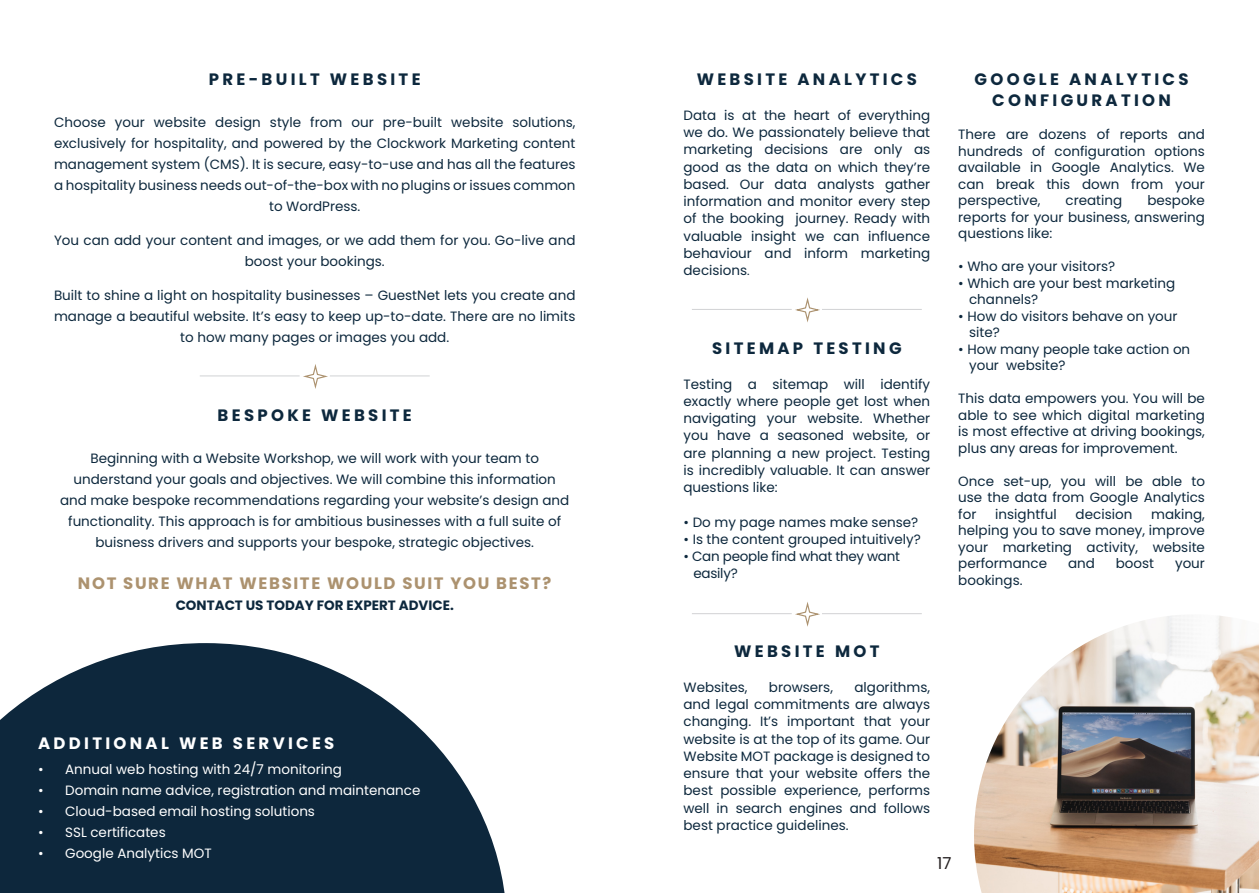
<style>
.page{position:relative;width:1259px;height:893px;background:#fff}
.page>*{position:absolute;margin:0;border:0;box-sizing:border-box;transform-origin:0 0}
.t1{font:700 16.5px/21.1px "Poppins";letter-spacing:.2em;color:#0d283d;text-align:center}
.t2{font:700 16.5px "Poppins";letter-spacing:.1em;color:#ac926f}
.t3{font:700 16.5px "Poppins";letter-spacing:.2em;color:#fff}
.t4{font:16.5px "Poppins";color:#231f20}
.t5{font:13.5px/17.2px "Poppins";color:#0d283d;text-align:justify}
.t6{font:13.5px "Poppins";color:#fff}
.t7{font:700 13.5px "Poppins";color:#0d283d}
.t8{font:13.5px "Poppins";letter-spacing:-.02em;color:#0d283d}
.s1{font-size:11.7px}
</style>
<div class="page">
<svg style="left:0;top:643px;width:505px;height:250px;fill:#0d273c"></svg>
<hr style="left:200px;top:376px;width:100px;height:1px;background:#d1d2d4">
<svg style="left:303px;top:365px;width:25px;height:24px"></svg>
<hr style="left:330px;top:376px;width:100px;height:1px;background:#d1d2d4">
<img style="left:974px;top:615px;width:285px;height:278px">
<hr style="left:692px;top:309px;width:99px;height:1px;background:#d1d2d4">
<svg style="left:795px;top:298px;width:25px;height:25px"></svg>
<hr style="left:822px;top:309px;width:100px;height:1px;background:#d1d2d4">
<hr style="left:692px;top:613px;width:99px;height:1px;background:#d1d2d4">
<svg style="left:795px;top:603px;width:25px;height:24px"></svg>
<hr style="left:822px;top:613px;width:100px;height:1px;background:#d1d2d4">
<p class="t1" style="left:209px;top:69px;width:213px">PRE-BUILT WEBSITE</p>
<p class="t5" style="left:54px;top:112px;width:523px;line-height:21px;text-align:center">Choose your website design style from our pre-built website solutions, exclusively for hospitality, and powered by the Clockwork Marketing content management system (CMS). It is secure, easy-to-use and has all the features a hospitality business needs out-of-the-box with no plugins or issues common to WordPress.</p>
<p class="t5" style="left:54px;top:230px;width:523px;line-height:21px;text-align:center">You can add your content and images, or we add them for you. Go-live and boost your bookings.</p>
<p class="t5" style="left:54px;top:285px;width:523px;line-height:21px;text-align:center">Built to shine a light on hospitality businesses – GuestNet lets you create and manage a beautiful website. It’s easy to keep up-to-date. There are no limits to how many pages or images you add.</p>
<p class="t1" style="left:218px;top:405px;width:196px">BESPOKE WEBSITE</p>
<p class="t5" style="left:60px;top:448px;width:511px;line-height:21px;text-align:center">Beginning with a Website Workshop, we will work with your team to understand your goals and objectives. We will combine this information and make bespoke recommendations regarding your website’s design and functionality. This approach is for ambitious businesses with a full suite of buisness drivers and supports your bespoke, strategic objectives.</p>
<p class="t2" style="left:78px;top:574px;width:475px">NOT SURE WHAT WEBSITE WOULD SUIT YOU BEST?</p>
<p class="t7" style="left:176px;top:598px;width:280px">CONTACT US TODAY FOR EXPERT ADVICE.</p>
<p class="t3" style="left:38px;top:733px;width:298px">ADDITIONAL WEB SERVICES</p>
<p class="t6" style="left:38px;top:761px;width:305px">• Annual web hosting with 24/7 monitoring</p>
<p class="t6" style="left:38px;top:782px;width:384px">• Domain name advice, registration and maintenance</p>
<p class="t6" style="left:38px;top:803px;width:278px">• Cloud-based email hosting solutions</p>
<p class="t6" style="left:38px;top:824px;width:129px">• SSL certificates</p>
<p class="t6" style="left:38px;top:845px;width:175px">• Google Analytics MOT</p>
<p class="t1" style="left:697px;top:69px;width:222px">WEBSITE ANALYTICS</p>
<p class="t5" style="left:683px;top:107px;width:248px">Data is at the heart of everything we do. We passionately believe that marketing decisions are only as good as the data on which they’re based. Our data analysts gather information and monitor every step of the booking journey. Ready with valuable insight we can influence behaviour and inform marketing decisions<span class="s1">.</span></p>
<p class="t1" style="left:712px;top:338px;width:191px">SITEMAP TESTING</p>
<p class="t5" style="left:683px;top:375px;width:248px">Testing a sitemap will identify exactly where people get lost when navigating your website. Whether you have a seasoned website, or are planning a new project. Testing is incredibly valuable. It can answer questions like:</p>
<p class="t5" style="left:683px;top:513px;width:236px">• Do my page names make sense?</p>
<p class="t5" style="left:683px;top:531px;width:239px">• Is the content grouped intuitively?</p>
<p class="t8" style="left:683px;top:549px;width:218px">• Can people find what they want</p>
<p class="t5" style="left:693px;top:565px;width:46px">easily?</p>
<p class="t1" style="left:734px;top:641px;width:147px">WEBSITE MOT</p>
<p class="t5" style="left:683px;top:679px;width:66px">Websites,</p>
<p class="t5" style="left:769px;top:679px;width:66px">browsers,</p>
<p class="t5" style="left:683px;top:679px;width:248px;text-indent:171px">algorithms, and legal commitments are always changing. It’s important that your website is at the top of its game. Our Website MOT package is designed to ensure that your website offers the best possible experience, performs well in search engines and follows best practice guidelines.</p>
<p class="t1" style="left:974px;top:69px;width:215px">GOOGLE ANALYTICS<br>CONFIGURATION</p>
<p class="t5" style="left:958px;top:127px;width:248px;line-height:16.5px">There are dozens of reports and hundreds of configuration options available in Google Analytics. We can break this down from your perspective,</p>
<p class="t5" style="left:1065px;top:192px;width:58px">creating</p>
<p class="t5" style="left:958px;top:193px;width:248px;line-height:16.5px;text-indent:189px">bespoke reports for your business, answering questions like:</p>
<p class="t5" style="left:958px;top:258px;width:158px">• Who are your visitors?</p>
<p class="t5" style="left:958px;top:275px;width:218px">• Which are your best marketing</p>
<p class="t5" style="left:969px;top:291px;width:71px">channels?</p>
<p class="t5" style="left:958px;top:308px;width:221px">• How do visitors behave on your</p>
<p class="t5" style="left:969px;top:324px;width:32px">site?</p>
<p class="t5" style="left:958px;top:341px;width:233px">• How many people take action on</p>
<p class="t5" style="left:969px;top:357px;width:98px">your website?</p>
<p class="t5" style="left:958px;top:391px;width:248px;line-height:16.5px">This data empowers you. You will be able to see which digital marketing is most effective at driving bookings, plus any areas for improvement.</p>
<p class="t5" style="left:958px;top:473px;width:248px;line-height:16.5px">Once set-up, you will be able to use the data from Google Analytics for</p>
<p class="t5" style="left:995px;top:506px;width:63px">insightful</p>
<p class="t5" style="left:1075px;top:506px;width:58px">decision</p>
<p class="t5" style="left:958px;top:506px;width:248px;line-height:16.5px;text-indent:193px">making, helping you to save money, improve your marketing activity, website performance</p>
<p class="t5" style="left:1068px;top:555px;width:28px">and</p>
<p class="t5" style="left:1115px;top:555px;width:40px">boost</p>
<p class="t5" style="left:1175px;top:555px;width:31px">your</p>
<p class="t5" style="left:958px;top:572px;width:66px">bookings.</p>
<p class="t4" style="left:937px;top:854px;width:16px">17</p>
</div>
